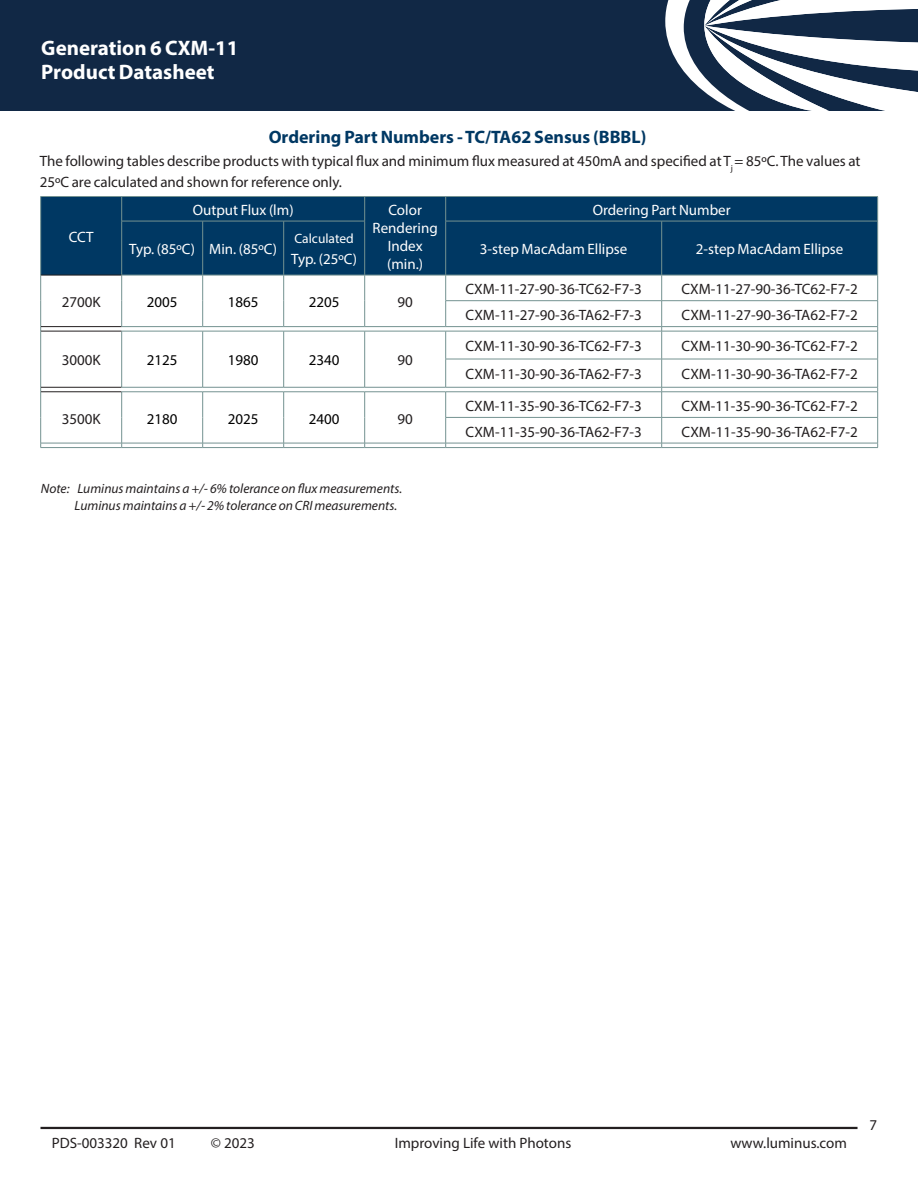
<style>
.page{position:relative;width:918px;height:1188px;background:#fff}
.page>*{position:absolute;margin:0;border:0;box-sizing:border-box;transform-origin:0 0}
.DS_Title_2ndLine{font:700 21px "Myriad Pro";color:#fff}
.节{font:700 18px "Myriad Pro";color:#003863}
.DS_Body{font:15px/21px "Myriad Pro";color:#231f20}
.t1{font:15px/18px "Myriad Pro";color:#fff;text-align:center}
.DS_Bottom_Folio{font:15px "Myriad Pro";color:#231f20}
.t2{font:15px "Myriad Pro";color:#000}
.DS_Body-2{font:italic 13.5px "Myriad Pro";color:#231f20}
.t3{font:13.5px "Myriad Pro";color:#fff}
</style>
<div class="page">
<hr style="left:40px;top:1127px;width:818px;height:2px;background:#231f20">
<div style="left:0;top:0;width:918px;height:110px;background:#112845"></div>
<svg style="left:665px;top:0;width:253px;height:110px"></svg>
<div style="left:41px;top:197px;width:836px;height:78px;background:#003863"></div>
<hr style="left:40px;top:196px;width:82px;height:1px;background:#749291">
<svg style="left:40px;top:197px;width:1px;height:24px"></svg>
<hr style="left:40px;top:221px;width:1px;height:54px;background:#749291">
<hr style="left:122px;top:196px;width:81px;height:1px;background:#749291">
<svg style="left:121px;top:197px;width:1px;height:24px"></svg>
<hr style="left:203px;top:196px;width:81px;height:1px;background:#749291">
<hr style="left:284px;top:196px;width:81px;height:1px;background:#749291">
<hr style="left:365px;top:196px;width:81px;height:1px;background:#749291">
<svg style="left:364px;top:197px;width:1px;height:24px"></svg>
<hr style="left:446px;top:196px;width:216px;height:1px;background:#749291">
<svg style="left:445px;top:197px;width:1px;height:24px"></svg>
<hr style="left:662px;top:196px;width:216px;height:1px;background:#749291">
<svg style="left:877px;top:197px;width:1px;height:24px"></svg>
<hr style="left:122px;top:221px;width:81px;height:1px;background:#749291">
<hr style="left:121px;top:221px;width:1px;height:54px;background:#749291">
<hr style="left:203px;top:221px;width:81px;height:1px;background:#749291">
<hr style="left:202px;top:221px;width:1px;height:54px;background:#749291">
<hr style="left:284px;top:221px;width:81px;height:1px;background:#749291">
<hr style="left:283px;top:221px;width:1px;height:54px;background:#749291">
<hr style="left:364px;top:221px;width:1px;height:54px;background:#749291">
<hr style="left:446px;top:221px;width:216px;height:1px;background:#749291">
<hr style="left:445px;top:221px;width:1px;height:54px;background:#749291">
<hr style="left:662px;top:221px;width:216px;height:1px;background:#749291">
<hr style="left:661px;top:221px;width:1px;height:54px;background:#749291">
<hr style="left:877px;top:221px;width:1px;height:54px;background:#749291">
<svg style="left:445px;top:276px;width:1px;height:171px"></svg>
<svg style="left:661px;top:276px;width:1px;height:171px"></svg>
<svg style="left:121px;top:276px;width:1px;height:171px"></svg>
<svg style="left:202px;top:276px;width:1px;height:171px"></svg>
<svg style="left:283px;top:276px;width:1px;height:171px"></svg>
<svg style="left:364px;top:276px;width:1px;height:171px"></svg>
<hr style="left:41px;top:275px;width:81px;height:1px;background:#231f20">
<hr style="left:122px;top:275px;width:81px;height:1px;background:#749291">
<hr style="left:203px;top:275px;width:81px;height:1px;background:#749291">
<hr style="left:284px;top:275px;width:81px;height:1px;background:#749291">
<hr style="left:365px;top:275px;width:81px;height:1px;background:#749291">
<hr style="left:446px;top:275px;width:216px;height:1px;background:#749291">
<hr style="left:662px;top:275px;width:216px;height:1px;background:#749291">
<hr style="left:446px;top:300px;width:216px;height:1px;background:#749291">
<hr style="left:662px;top:300px;width:216px;height:1px;background:#749291">
<hr style="left:446px;top:331px;width:216px;height:1px;background:#749291">
<hr style="left:662px;top:331px;width:216px;height:1px;background:#749291">
<hr style="left:446px;top:359px;width:216px;height:1px;background:#749291">
<hr style="left:662px;top:359px;width:216px;height:1px;background:#749291">
<hr style="left:446px;top:392px;width:216px;height:1px;background:#749291">
<hr style="left:662px;top:392px;width:216px;height:1px;background:#749291">
<hr style="left:446px;top:417px;width:216px;height:1px;background:#749291">
<hr style="left:662px;top:417px;width:216px;height:1px;background:#749291">
<hr style="left:446px;top:326px;width:216px;height:1px;background:#749291">
<hr style="left:662px;top:326px;width:216px;height:1px;background:#749291">
<hr style="left:446px;top:387px;width:216px;height:1px;background:#749291">
<hr style="left:662px;top:387px;width:216px;height:1px;background:#749291">
<hr style="left:446px;top:443px;width:216px;height:1px;background:#749291">
<hr style="left:662px;top:443px;width:216px;height:1px;background:#749291">
<hr style="left:446px;top:447px;width:216px;height:1px;background:#749291">
<hr style="left:662px;top:447px;width:216px;height:1px;background:#749291">
<hr style="left:41px;top:326px;width:81px;height:1px;background:#231f20">
<hr style="left:41px;top:331px;width:81px;height:1px;background:#231f20">
<hr style="left:122px;top:326px;width:81px;height:1px;background:#749291">
<hr style="left:203px;top:326px;width:81px;height:1px;background:#749291">
<hr style="left:284px;top:326px;width:81px;height:1px;background:#749291">
<hr style="left:365px;top:326px;width:81px;height:1px;background:#749291">
<hr style="left:122px;top:331px;width:81px;height:1px;background:#749291">
<hr style="left:203px;top:331px;width:81px;height:1px;background:#749291">
<hr style="left:284px;top:331px;width:81px;height:1px;background:#749291">
<hr style="left:365px;top:331px;width:81px;height:1px;background:#749291">
<svg style="left:877px;top:275px;width:1px;height:172px"></svg>
<hr style="left:41px;top:387px;width:81px;height:1px;background:#231f20">
<hr style="left:41px;top:392px;width:81px;height:1px;background:#231f20">
<svg style="left:40px;top:275px;width:1px;height:172px"></svg>
<hr style="left:122px;top:387px;width:81px;height:1px;background:#749291">
<hr style="left:203px;top:387px;width:81px;height:1px;background:#749291">
<hr style="left:284px;top:387px;width:81px;height:1px;background:#749291">
<hr style="left:365px;top:387px;width:81px;height:1px;background:#749291">
<hr style="left:122px;top:392px;width:81px;height:1px;background:#749291">
<hr style="left:203px;top:392px;width:81px;height:1px;background:#749291">
<hr style="left:284px;top:392px;width:81px;height:1px;background:#749291">
<hr style="left:365px;top:392px;width:81px;height:1px;background:#749291">
<hr style="left:40px;top:443px;width:82px;height:1px;background:#749291">
<hr style="left:122px;top:443px;width:81px;height:1px;background:#749291">
<hr style="left:203px;top:443px;width:81px;height:1px;background:#749291">
<hr style="left:284px;top:443px;width:81px;height:1px;background:#749291">
<hr style="left:365px;top:443px;width:81px;height:1px;background:#749291">
<hr style="left:40px;top:447px;width:82px;height:1px;background:#749291">
<hr style="left:122px;top:447px;width:81px;height:1px;background:#749291">
<hr style="left:203px;top:447px;width:81px;height:1px;background:#749291">
<hr style="left:284px;top:447px;width:81px;height:1px;background:#749291">
<hr style="left:365px;top:447px;width:81px;height:1px;background:#749291">
<p class="DS_Title_2ndLine" style="left:41px;top:35px;width:199px">Generation 6 CXM-11</p>
<p class="DS_Title_2ndLine" style="left:41px;top:59px;width:175px">Product Datasheet</p>
<p class="节" style="left:269px;top:126px;width:379px">Ordering Part Numbers - TC/TA62 Sensus (BBBL)</p>
<p class="DS_Body" style="left:40px;top:150px;width:822px">The following tables describe products with typical flux and minimum flux measured at 450mA and specified at T<sub>j</sub> = 85ºC. The values at<br>25ºC are calculated and shown for reference only.</p>
<p class="t1" style="left:69px;top:228px;width:26px">CCT</p>
<p class="t1" style="left:193px;top:201px;width:102px">Output Flux (lm)</p>
<p class="t1" style="left:373px;top:201px;width:67px">Color<br>Rendering<br>Index</p>
<p class="t1" style="left:387px;top:255px;width:37px">(min.)</p>
<p class="t3" style="left:295px;top:230px;width:61px">Calculated</p>
<p class="t1" style="left:291px;top:250px;width:67px">Typ. (25ºC)</p>
<p class="t1" style="left:129px;top:240px;width:67px">Typ. (85ºC)</p>
<p class="t1" style="left:209px;top:240px;width:69px">Min. (85ºC)</p>
<p class="DS_Body" style="left:62px;top:291px;width:40px">2700K</p>
<p class="t2" style="left:147px;top:293px;width:32px">2005</p>
<p class="t2" style="left:228px;top:293px;width:32px">1865</p>
<p class="t2" style="left:309px;top:293px;width:32px">2205</p>
<p class="DS_Body" style="left:397px;top:291px;width:17px">90</p>
<p class="DS_Body" style="left:62px;top:350px;width:40px">3000K</p>
<p class="t2" style="left:147px;top:351px;width:32px">2125</p>
<p class="t2" style="left:228px;top:351px;width:32px">1980</p>
<p class="t2" style="left:309px;top:351px;width:32px">2340</p>
<p class="DS_Body" style="left:397px;top:350px;width:17px">90</p>
<p class="DS_Body" style="left:62px;top:408px;width:40px">3500K</p>
<p class="t2" style="left:147px;top:409px;width:32px">2180</p>
<p class="t2" style="left:228px;top:409px;width:32px">2025</p>
<p class="t2" style="left:309px;top:409px;width:32px">2400</p>
<p class="DS_Body" style="left:397px;top:408px;width:17px">90</p>
<p class="DS_Body-2" style="left:41px;top:480px;width:363px">Note: Luminus maintains a +/- 6% tolerance on flux measurements.</p>
<p class="DS_Body-2" style="left:75px;top:497px;width:324px">Luminus maintains a +/- 2% tolerance on CRI measurements.</p>
<p class="t1" style="left:593px;top:201px;width:139px">Ordering Part Number</p>
<p class="t1" style="left:480px;top:240px;width:149px">3-step MacAdam Ellipse</p>
<p class="t1" style="left:696px;top:240px;width:149px">2-step MacAdam Ellipse</p>
<p class="DS_Body" style="left:466px;top:278px;width:178px">CXM-11-27-90-36-TC62-F7-3</p>
<p class="DS_Body" style="left:682px;top:278px;width:178px">CXM-11-27-90-36-TC62-F7-2</p>
<p class="DS_Body" style="left:466px;top:304px;width:178px">CXM-11-27-90-36-TA62-F7-3</p>
<p class="DS_Body" style="left:682px;top:304px;width:178px">CXM-11-27-90-36-TA62-F7-2</p>
<p class="DS_Body" style="left:466px;top:336px;width:178px">CXM-11-30-90-36-TC62-F7-3</p>
<p class="DS_Body" style="left:682px;top:336px;width:178px">CXM-11-30-90-36-TC62-F7-2</p>
<p class="DS_Body" style="left:466px;top:364px;width:178px">CXM-11-30-90-36-TA62-F7-3</p>
<p class="DS_Body" style="left:682px;top:364px;width:178px">CXM-11-30-90-36-TA62-F7-2</p>
<p class="DS_Body" style="left:466px;top:395px;width:178px">CXM-11-35-90-36-TC62-F7-3</p>
<p class="DS_Body" style="left:682px;top:395px;width:178px">CXM-11-35-90-36-TC62-F7-2</p>
<p class="DS_Body" style="left:466px;top:421px;width:178px">CXM-11-35-90-36-TA62-F7-3</p>
<p class="DS_Body" style="left:682px;top:421px;width:178px">CXM-11-35-90-36-TA62-F7-2</p>
<p class="DS_Bottom_Folio" style="left:52px;top:1134px;width:126px">PDS-003320 Rev 01</p>
<p class="DS_Bottom_Folio" style="left:211px;top:1134px;width:46px">© 2023</p>
<p class="DS_Bottom_Folio" style="left:395px;top:1134px;width:178px">Improving Life with Photons</p>
<p class="DS_Bottom_Folio" style="left:730px;top:1134px;width:118px">www.luminus.com</p>
<p class="DS_Body" style="left:870px;top:1114px;width:9px">7</p>
</div>
